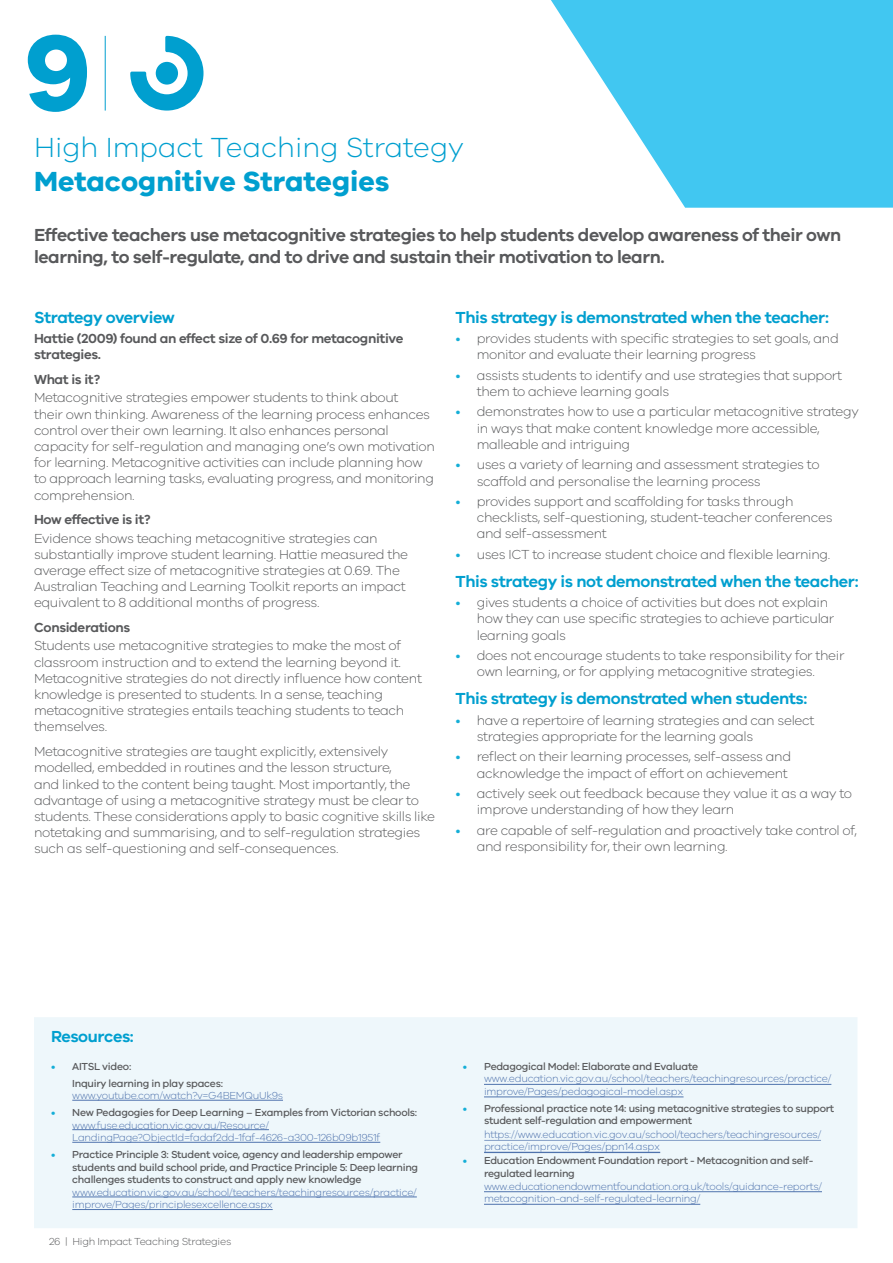
<style>
.page{position:relative;width:893px;height:1263px;background:#fff}
.page>*{position:absolute;margin:0;border:0;box-sizing:border-box;transform-origin:0 0}
.t1{font:700 110.4px "VIC";color:#009fcf}
.t2{font:300 28.5px "VIC";color:#009fcf}
.t3{font:700 28.5px "VIC";color:#009fcf}
.t4{font:600 18px/21.6px "VIC";letter-spacing:-.025em;color:#58595b}
.t5{font:600 16.5px "VIC";letter-spacing:-.025em;color:#009fcf}
.t6{font:300 13.5px/16.2px "VIC";letter-spacing:-.025em;color:#58595b}
.t7{font:600 13.5px/16.2px "VIC";letter-spacing:-.025em;color:#58595b}
.t8{font:300 10.5px/12.6px "VIC";letter-spacing:-.025em;color:#4f73ad}
.t9{font:500 10.5px/12.6px "VIC";letter-spacing:-.025em;color:#58595b}
.t10{font:300 10.5px "VIC";letter-spacing:-.025em;color:#58595b}
.s1{color:#14aed7}
.s2{font-weight:500;color:#14aed7}
.s3{font-weight:500;color:#58595b}
</style>
<div class="page">
<hr style="left:105px;top:36px;width:1px;height:75px;background:#009fcf">
<svg style="left:551px;top:0;width:342px;height:208px;fill:#41c7f1"></svg>
<div style="left:34px;top:1017px;width:823px;height:211px;background:#eef7fb"></div>
<hr style="left:72px;top:1100px;width:211px;height:1px;background:#4f73ad">
<hr style="left:72px;top:1129px;width:197px;height:1px;background:#4f73ad">
<hr style="left:72px;top:1142px;width:308px;height:1px;background:#4f73ad">
<hr style="left:72px;top:1197px;width:345px;height:1px;background:#4f73ad">
<hr style="left:72px;top:1209px;width:201px;height:1px;background:#4f73ad">
<hr style="left:484px;top:1204px;width:216px;height:1px;background:#4f73ad">
<hr style="left:484px;top:1191px;width:338px;height:1px;background:#4f73ad">
<hr style="left:571px;top:1152px;width:89px;height:1px;background:#4f73ad">
<hr style="left:484px;top:1152px;width:87px;height:1px;background:#4f73ad">
<hr style="left:484px;top:1140px;width:337px;height:1px;background:#4f73ad">
<hr style="left:484px;top:1097px;width:200px;height:1px;background:#4f73ad">
<hr style="left:484px;top:1084px;width:347px;height:1px;background:#4f73ad">
<svg style="left:130px;top:36px;width:73px;height:75px"></svg>
<div style="left:156px;top:62px;width:22px;height:23px;background:#009fcf;border-radius:50%"></div>
<h1 class="t1" style="left:24px;top:5px;width:69px">9</h1>
<h2 class="t2" style="left:34px;top:131px;width:431px">High Impact Teaching Strategy</h2>
<h2 class="t3" style="left:34px;top:164px;width:357px">Metacognitive Strategies</h2>
<h3 class="t4" style="left:34px;top:224px;width:809px">Effective teachers use metacognitive strategies to help students develop awareness of their own learning, to self-regulate, and to drive and sustain their motivation to learn.</h3>
<p class="t5" style="left:34px;top:307px;width:142px">Strategy overview</p>
<p class="t7" style="left:34px;top:330px;width:371px">Hattie (2009) found an effect size of 0.69 for metacognitive strategies.</p>
<p class="t7" style="left:34px;top:371px;width:68px">What is it?</p>
<p class="t6" style="left:34px;top:389px;width:402px">Metacognitive strategies empower students to think about<br>their own thinking. Awareness of the learning process enhances control over their own learning. It also enhances personal capacity for self-regulation and managing one’s own motivation for learning. Metacognitive activities can include planning how to approach learning tasks, evaluating progress, and monitoring comprehension.</p>
<p class="t7" style="left:34px;top:511px;width:118px">How effective is it?</p>
<p class="t6" style="left:34px;top:529px;width:376px">Evidence shows teaching metacognitive strategies can substantially improve student learning. Hattie measured the average effect size of metacognitive strategies at 0.69. The Australian Teaching and Learning Toolkit reports an impact equivalent to 8 additional months of progress.</p>
<p class="t7" style="left:34px;top:619px;width:98px">Considerations</p>
<p class="t6" style="left:34px;top:637px;width:390px">Students use metacognitive strategies to make the most of classroom instruction and to extend the learning beyond it.<br>Metacognitive strategies do not directly influence how content knowledge is presented to students. In a sense, teaching metacognitive strategies entails teaching students to teach themselves.</p>
<p class="t6" style="left:34px;top:743px;width:403px">Metacognitive strategies are taught explicitly, extensively modelled, embedded in routines and the lesson structure,<br>and linked to the content being taught. Most importantly, the advantage of using a metacognitive strategy must be clear to students. These considerations apply to basic cognitive skills like notetaking and summarising, and to self-regulation strategies such as self-questioning and self-consequences.</p>
<p class="t5" style="left:455px;top:307px;width:375px">This strategy is demonstrated when the teacher:</p>
<p class="t6" style="left:477px;top:330px;width:364px;text-indent:-21px"><span class="s1">•</span> provides students with specific strategies to set goals, and monitor and evaluate their learning progress</p>
<p class="t6" style="left:477px;top:367px;width:367px;text-indent:-21px"><span class="s1">•</span> assists students to identify and use strategies that support them to achieve learning goals</p>
<p class="t6" style="left:477px;top:403px;width:384px;text-indent:-21px"><span class="s1">•</span> demonstrates how to use a particular metacognitive strategy in ways that make content knowledge more accessible, malleable and intriguing</p>
<p class="t6" style="left:477px;top:456px;width:344px;text-indent:-21px"><span class="s1">•</span> uses a variety of learning and assessment strategies to scaffold and personalise the learning process</p>
<p class="t6" style="left:477px;top:493px;width:357px;text-indent:-21px"><span class="s1">•</span> provides support and scaffolding for tasks through checklists, self-questioning, student-teacher conferences and self-assessment</p>
<p class="t6" style="left:455px;top:546px;width:376px"><span class="s1">•</span> uses ICT to increase student choice and flexible learning.</p>
<p class="t5" style="left:455px;top:571px;width:405px">This strategy is not demonstrated when the teacher:</p>
<p class="t6" style="left:477px;top:594px;width:359px;text-indent:-21px"><span class="s1">•</span> gives students a choice of activities but does not explain how they can use specific strategies to achieve particular learning goals</p>
<p class="t6" style="left:477px;top:647px;width:369px;text-indent:-21px"><span class="s1">•</span> does not encourage students to take responsibility for their own learning, or for applying metacognitive strategies.</p>
<p class="t5" style="left:455px;top:689px;width:353px">This strategy is demonstrated when students:</p>
<p class="t6" style="left:477px;top:712px;width:339px;text-indent:-21px"><span class="s1">•</span> have a repertoire of learning strategies and can select strategies appropriate for the learning goals</p>
<p class="t6" style="left:455px;top:748px;width:337px;text-align:right"><span class="s1">•</span> reflect on their learning processes, self-assess and acknowledge the impact of effort on achievement</p>
<p class="t6" style="left:477px;top:785px;width:377px;text-indent:-21px"><span class="s1">•</span> actively seek out feedback because they value it as a way to improve understanding of how they learn</p>
<p class="t6" style="left:477px;top:822px;width:382px;text-indent:-21px"><span class="s1">•</span> are capable of self-regulation and proactively take control of, and responsibility for, their own learning.</p>
<p class="t5" style="left:51px;top:1026px;width:84px">Resources:</p>
<p class="t9" style="left:72px;top:1057px;width:152px;line-height:16.8px;text-indent:-21px"><span class="s1">•</span> AITSL video:<br>Inquiry learning in play spaces:</p>
<p class="t8" style="left:72px;top:1089px;width:212px">www.youtube.com/watch?v=G4BEMQuUk9s</p>
<p class="t8" style="left:72px;top:1106px;width:346px;text-indent:-21px"><span class="s2">•</span> <span class="s3">New Pedagogies for Deep Learning – Examples from Victorian schools: </span>www.fuse.education.vic.gov.au/Resource/<br>LandingPage?ObjectId=fadaf2dd-1faf-4626-a300-126b09b1951f</p>
<p class="t9" style="left:72px;top:1148px;width:347px;text-indent:-21px"><span class="s1">•</span> Practice Principle 3: Student voice, agency and leadership empower students and build school pride, and Practice Principle 5: Deep learning challenges students to construct and apply new knowledge</p>
<p class="t8" style="left:72px;top:1186px;width:346px">www.education.vic.gov.au/school/teachers/teachingresources/practice/ improve/Pages/principlesexcellence.aspx</p>
<p class="t10" style="left:49px;top:1235px;width:184px">26 | High Impact Teaching Strategies</p>
<p class="t8" style="left:484px;top:1059px;width:349px;text-indent:-21px"><span class="s2">•</span> <span class="s3">Pedagogical Model: Elaborate and Evaluate </span>www.education.vic.gov.au/school/teachers/teachingresources/practice/ improve/Pages/pedagogical-model.aspx</p>
<p class="t9" style="left:484px;top:1102px;width:352px;line-height:12.1px;text-indent:-21px"><span class="s1">•</span> Professional practice note 14: using metacognitive strategies to support student self-regulation and empowerment</p>
<p class="t8" style="left:484px;top:1128px;width:339px;line-height:12.1px">https://www.education.vic.gov.au/school/teachers/teachingresources/ practice/improve/Pages/ppn14.aspx</p>
<p class="t9" style="left:484px;top:1154px;width:331px;text-indent:-21px"><span class="s1">•</span> Education Endowment Foundation report - Metacognition and self&shy;regulated learning</p>
<p class="t8" style="left:484px;top:1179px;width:339px">www.educationendowmentfoundation.org.uk/tools/guidance-reports/ metacognition-and-self-regulated-learning/</p>
</div>
